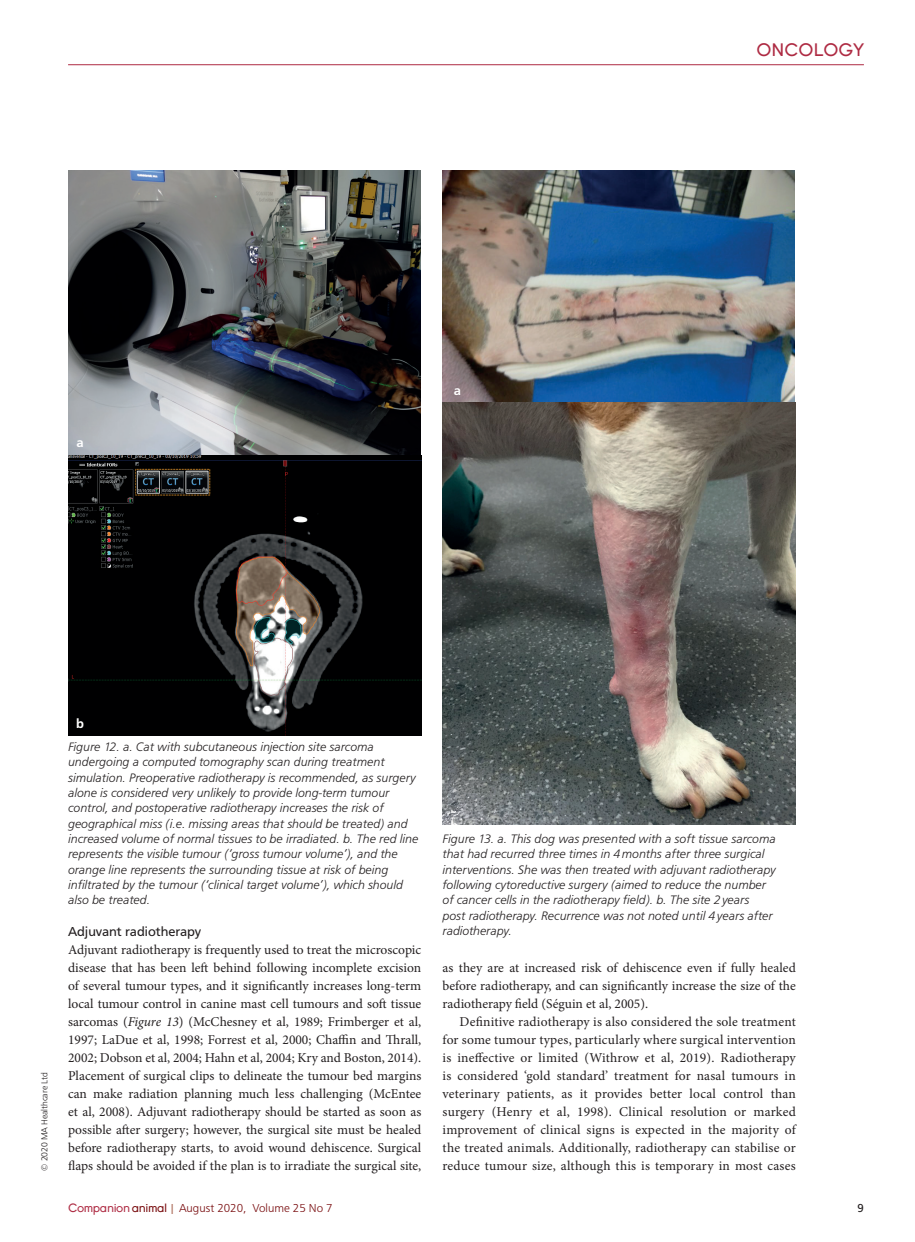
<style>
.page{position:relative;width:915px;height:1242px;background:#fff}
.page>*{position:absolute;margin:0;border:0;box-sizing:border-box;transform-origin:0 0}
.t1{font:18px "Young";color:#ae2b43}
.body_no_indent{font:13.5px/18px "Minion Pro";color:#231f20;text-align:justify}
.body_text{font:13.5px/18px "Minion Pro";letter-spacing:.015em;color:#231f20;text-align:justify}
.head_C{font:13.5px "Frutus T";color:#231f20}
.t2{font:500 13.5px "Frutus T";color:#fff}
.t3{font:italic 300 12.75px/15.3px "Frutus T";color:#231f20}
.t4{font:300 12px "Frutus T";color:#790d0f}
.t5{font:12px "Frutus T";color:#231f20}
.t6{font:300 9px "Frutus T";letter-spacing:-.01em;color:#231f20}
.s1{font-style:italic}
.s2{font-family:"Young";font-weight:400;color:#ae2b43}
.s3{font-family:"Young";font-weight:400}
.s4{font-weight:400;color:#b17463}
</style>
<div class="page">
<hr style="left:68px;top:64px;width:795px;height:1px;background:#ae2b43">
<img style="left:68px;top:170px;width:353px;height:566px">
<img style="left:442px;top:170px;width:353px;height:654px">
<h1 class="t1" style="left:756px;top:40px;width:109px">Onco logy</h1>
<p class="t2" style="left:76px;top:435px;width:9px">a</p>
<p class="t2" style="left:453px;top:383px;width:9px">a</p>
<p class="t6" style="left:39px;top:1170px;width:100px;rotate:-90deg">© 2020 MA Healthcare Ltd</p>
<p class="t2" style="left:76px;top:715px;width:9px">b</p>
<p class="t3" style="left:68px;top:739px;width:351px">Figure 12. a. Cat with subcutaneous injection site sarcoma undergoing a computed tomography scan during treatment simulation. Preoperative radiotherapy is recommended, as surgery alone is considered very unlikely to provide long-term tumour control, and postoperative radiotherapy increases the risk of geographical miss (i.e. missing areas that should be treated) and increased volume of normal tissues to be irradiated. b. The red line represents the visible tumour (‘gross tumour volume’), and the orange line represents the surrounding tissue at risk of being infiltrated by the tumour (‘clinical target volume’), which should also be treated.</p>
<p class="head_C" style="left:68px;top:924px;width:135px">Adjuvant radiotherapy</p>
<p class="body_no_indent" style="left:68px;top:941px;width:354px">Adjuvant radiotherapy is frequently used to treat the microscopic disease that has been left behind following incomplete excision of several tumour types, and it significantly increases long-term local tumour control in canine mast cell tumours and soft tissue sarcomas (<span class="s1">Figure 13</span>) (McChesney et al, 1989; Frimberger et al, 1997; LaDue et al, 1998; Forrest et al, 2000; Chaffin and Thrall, 2002; Dobson et al, 2004; Hahn et al, 2004; Kry and Boston, 2014).<br>Placement of surgical clips to delineate the tumour bed margins can make radiation planning much less challenging (McEntee et al, 2008). Adjuvant radiotherapy should be started as soon as possible after surgery; however, the surgical site must be healed before radiotherapy starts, to avoid wound dehiscence. Surgical flaps should be avoided if the plan is to irradiate the surgical site,</p>
<p class="t2" style="left:450px;top:817px;width:9px">b</p>
<p class="t3" style="left:442px;top:831px;width:334px">Figure 13. a. This dog was presented with a soft tissue sarcoma that had recurred three times in 4months after three surgical interventions. She was then treated with adjuvant radiotherapy following cytoreductive surgery (aimed to reduce the number of cancer cells in the radiotherapy field). b. The site 2years<br>post radiotherapy. Recurrence was not noted until 4years after radiotherapy.</p>
<p class="body_no_indent" style="left:442px;top:959px;width:354px">as they are at increased risk of dehiscence even if fully healed before radiotherapy, and can significantly increase the size of the radiotherapy field (Séguin et al, 2005).</p>
<p class="body_text" style="left:442px;top:1013px;width:354px;text-indent:17px">Definitive radiotherapy is also considered the sole treatment for some tumour types, particularly where surgical intervention is ineffective or limited (Withrow et al, 2019). Radiotherapy is considered ‘gold standard’ treatment for nasal tumours in veterinary patients, as it provides better local control than surgery (Henry et al, 1998). Clinical resolution or marked improvement of clinical signs is expected in the majority of the treated animals. Additionally, radiotherapy can stabilise or reduce tumour size, although this is temporary in most cases</p>
<p class="t4" style="left:68px;top:1200px;width:266px"><span class="s2">Companion</span> <span class="s3">animal</span> <span class="s4">|</span> August 2020, Volume 25 No 7</p>
<p class="t5" style="left:857px;top:1200px;width:8px">9</p>
</div>
